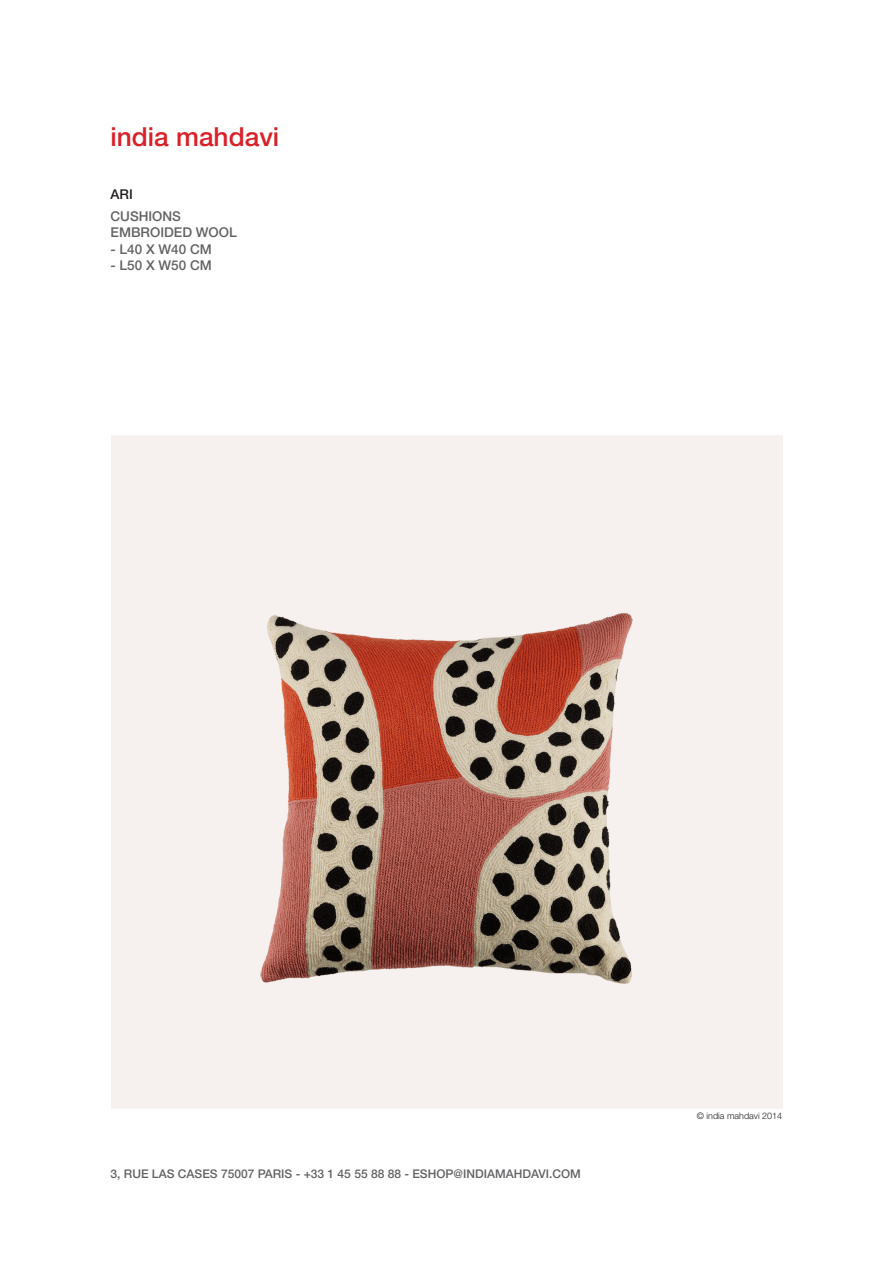
<style>
.page{position:relative;width:893px;height:1263px;background:#fff}
.page>*{position:absolute;margin:0;border:0;box-sizing:border-box;transform-origin:0 0}
.t1{font:500 26.25px "Helvetica Neue LT Std";color:#d92128}
.Matières_dimensions{font:500 13.5px "Helvetica Neue LT Std";color:#636366}
.Nom_Modèles{font:500 13.5px "Helvetica Neue LT Std";color:#231f20}
.t2{font:500 12px "Helvetica Neue LT Std";color:#636366}
.t3{font:300 9px "Helvetica Neue LT Std";color:#231f20}
</style>
<div class="page">
<div style="left:111px;top:435px;width:671px;height:673px;background:#f4edea"></div>
<img style="left:260px;top:613px;width:373px;height:371px">
<p class="t1" style="left:111px;top:121px;width:170px">india mahdavi</p>
<p class="Nom_Modèles" style="left:111px;top:186px;width:24px">ARI</p>
<p class="Matières_dimensions" style="left:111px;top:208px;width:72px">CUSHIONS</p>
<p class="Matières_dimensions" style="left:111px;top:225px;width:128px">EMBROIDED WOOL</p>
<p class="Matières_dimensions" style="left:111px;top:241px;width:103px">- L40 X W40 CM</p>
<p class="Matières_dimensions" style="left:111px;top:257px;width:103px">- L50 X W50 CM</p>
<p class="t2" style="left:111px;top:1166px;width:472px">3, RUE LAS CASES 75007 PARIS - +33 1 45 55 88 88 - ESHOP@INDIAMAHDAVI.COM</p>
<p class="t3" style="left:697px;top:1110px;width:87px">© india mahdavi 2014</p>
</div>
